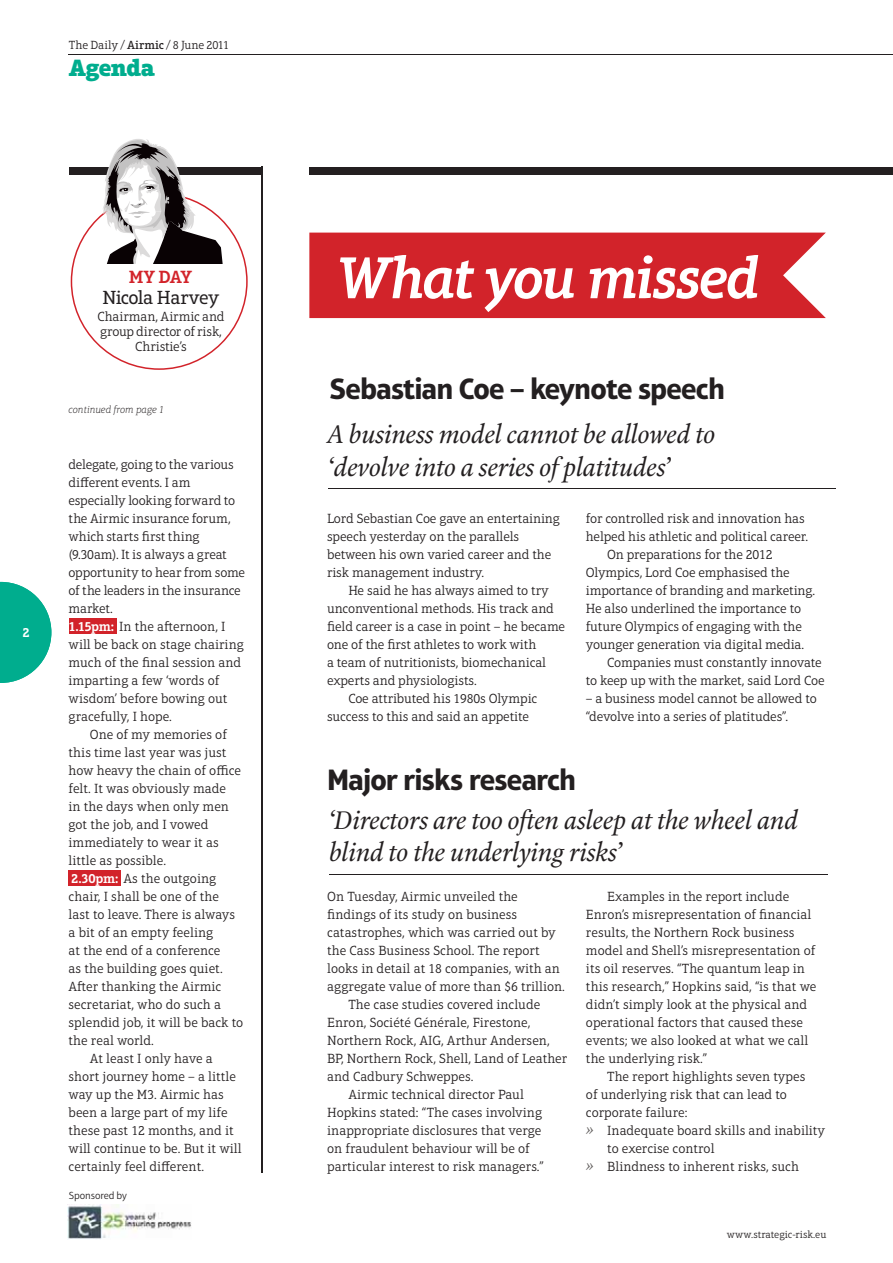
<style>
.page{position:relative;width:893px;height:1263px;background:#fff}
.page>*{position:absolute;margin:0;border:0;box-sizing:border-box;transform-origin:0 0}
.t1{font:italic 600 60px "Aptifer Slab LT Pro";letter-spacing:-.035em;color:#fff}
.t2{font:700 30px "Aptifer Sans LT Pro";letter-spacing:-.035em;color:#231f20}
.t3{font:italic 27px/32.4px "Laurentian Std";color:#231f20}
.t4{font:900 24px "Aptifer Slab LT Pro";letter-spacing:-.025em;color:#00ad8e}
.t5{font:19.35px "Aptifer Slab LT Pro";letter-spacing:-.03em;color:#231f20}
.t6{font:600 18px "Aptifer Slab LT Pro";color:#d2232a}
.t7{font:300 13.5px/18px "Aptifer Slab LT Pro";color:#231f20}
.t8{font:600 13.5px "Aptifer Slab LT Pro";color:#fff}
.t9{font:300 12px "Aptifer Slab LT Pro";letter-spacing:-.02em;color:#231f20}
.t10{font:300 10.5px "Aptifer Slab LT Pro";letter-spacing:-.005em;color:#231f20}
.t11{font:italic 100 10.5px "Aptifer Slab LT Pro";letter-spacing:-.005em;color:#231f20}
.t12{font:300 10.5px "Aptifer Sans LT Pro";letter-spacing:-.015em;color:#231f20}
.s1{font-weight:500}
.s2{font-weight:600;color:#fff}
.s3{font-family:"Laurentian Std";font-weight:400;font-style:italic;font-size:19.5px;color:#676463}
</style>
<div class="page">
<div style="left:309px;top:233px;width:516px;height:85px;background:#d2232a"></div>
<hr style="left:69px;top:54px;width:823px;height:1px;background:#231f20">
<div style="left:309px;top:168px;width:583px;height:7px;background:#231f20"></div>
<svg style="left:0;top:582px;width:51px;height:101px"></svg>
<div style="left:69px;top:167px;width:194px;height:8px;background:#231f20"></div>
<svg style="left:71px;top:139px;width:176px;height:231px"></svg>
<div style="left:69px;top:619px;width:47px;height:15px;background:#d2232a"></div>
<div style="left:69px;top:871px;width:52px;height:15px;background:#d2232a"></div>
<hr style="left:261px;top:167px;width:2px;height:1006px;background:#231f20">
<hr style="left:328px;top:488px;width:507px;height:1px;background:#231f20">
<hr style="left:329px;top:874px;width:497px;height:1px;background:#231f20">
<img style="left:68px;top:1204px;width:123px;height:35px">
<p class="t9" style="left:69px;top:41px;width:162px">The Daily / <span class="s1">Airmic</span> / 8 June 2011</p>
<h3 class="t4" style="left:69px;top:59px;width:88px">Agenda</h3>
<p class="t8" style="left:22px;top:625px;width:9px">2</p>
<p class="t8" style="left:19px;top:625px;width:16px">45</p>
<h3 class="t6" style="left:129px;top:266px;width:65px">MY DAY</h3>
<h3 class="t5" style="left:103px;top:290px;width:118px">Nicola Harvey</h3>
<p class="t7" style="left:98px;top:310px;width:128px;line-height:15px;text-align:center">Chairman, Airmic and group director of risk,<br>Christie’s</p>
<p class="t11" style="left:69px;top:406px;width:97px">continued from page 1</p>
<p class="t7" style="left:69px;top:457px;width:178px">delegate, going to the various different events. I am especially looking forward to the Airmic insurance forum, which starts first thing (9.30am). It is always a great opportunity to hear from some of the leaders in the insurance market.<br><span class="s2">1.15pm:</span> In the a-ernoon, I will be back on stage chairing much of the final session and imparting a few ‘words of wisdom’ before bowing out gracefully, I hope.</p>
<p class="t7" style="left:90px;top:727px;width:138px">One of my memories of</p>
<p class="t7" style="left:69px;top:745px;width:159px">this time last year was just</p>
<p class="t7" style="left:69px;top:763px;width:174px">how heavy the chain of office</p>
<p class="t7" style="left:69px;top:781px;width:159px">felt. It was obviously made</p>
<p class="t7" style="left:69px;top:799px;width:162px">in the days when only men</p>
<p class="t7" style="left:69px;top:817px;width:141px">got the job, and I vowed</p>
<p class="t7" style="left:69px;top:835px;width:152px">immediately to wear it as</p>
<p class="t7" style="left:69px;top:853px;width:99px">little as possible.</p>
<p class="t7" style="left:71px;top:871px;width:146px"><span class="s2">2.30pm:</span> As the outgoing</p>
<p class="t7" style="left:69px;top:889px;width:152px">chair, I shall be one of the</p>
<p class="t7" style="left:69px;top:907px;width:168px">last to leave. There is always</p>
<p class="t7" style="left:69px;top:925px;width:146px">a bit of an empty feeling</p>
<p class="t7" style="left:69px;top:943px;width:153px">at the end of a conference</p>
<p class="t7" style="left:69px;top:961px;width:155px">as the building goes quiet.</p>
<p class="t7" style="left:69px;top:979px;width:154px">A-er thanking the Airmic</p>
<p class="t7" style="left:69px;top:997px;width:154px">secretariat, who do such a</p>
<p class="t7" style="left:69px;top:1015px;width:176px">splendid job, it will be back to</p>
<p class="t7" style="left:69px;top:1033px;width:87px">the real world.</p>
<p class="t7" style="left:90px;top:1051px;width:124px">At least I only have a</p>
<p class="t7" style="left:69px;top:1069px;width:169px">short journey home – a little</p>
<p class="t7" style="left:69px;top:1087px;width:157px">way up the M3. Airmic has</p>
<p class="t7" style="left:69px;top:1105px;width:160px">been a large part of my life</p>
<p class="t7" style="left:69px;top:1123px;width:167px">these past 12 months, and it</p>
<p class="t7" style="left:69px;top:1141px;width:174px">will continue to be. But it will</p>
<p class="t7" style="left:69px;top:1159px;width:137px">certainly feel different.</p>
<p class="t12" style="left:69px;top:1192px;width:60px">Sponsored by</p>
<h1 class="t1" style="left:336px;top:255px;width:425px">What you missed</h1>
<h2 class="t2" style="left:329px;top:378px;width:397px">Sebastian Coe – keynote speech</h2>
<h3 class="t3" style="left:328px;top:419px;width:388px">A business model cannot be allowed to ‘devolve into a series of platitudes’</h3>
<p class="t7" style="left:327px;top:511px;width:234px">Lord Sebastian Coe gave an entertaining speech yesterday on the parallels between his own varied career and the risk management industry.</p>
<p class="t7" style="left:348px;top:583px;width:202px">He said he has always aimed to try</p>
<p class="t7" style="left:327px;top:601px;width:228px">unconventional methods. His track and</p>
<p class="t7" style="left:327px;top:619px;width:239px">field career is a case in point – he became</p>
<p class="t7" style="left:327px;top:637px;width:211px">one of the first athletes to work with</p>
<p class="t7" style="left:327px;top:655px;width:220px">a team of nutritionists, biomechanical</p>
<p class="t7" style="left:327px;top:673px;width:151px">experts and physiologists.</p>
<p class="t7" style="left:348px;top:691px;width:190px">Coe attributed his 1980s Olympic</p>
<p class="t7" style="left:327px;top:709px;width:203px">success to this and said an appetite</p>
<p class="t7" style="left:585px;top:511px;width:220px">for controlled risk and innovation has</p>
<p class="t7" style="left:585px;top:529px;width:224px">helped his athletic and political career.</p>
<p class="t7" style="left:607px;top:547px;width:167px">On preparations for the 2012</p>
<p class="t7" style="left:585px;top:565px;width:205px">Olympics, Lord Coe emphasised the</p>
<p class="t7" style="left:585px;top:583px;width:231px">importance of branding and marketing.</p>
<p class="t7" style="left:585px;top:601px;width:217px">He also underlined the importance to</p>
<p class="t7" style="left:585px;top:619px;width:217px">future Olympics of engaging with the</p>
<p class="t7" style="left:585px;top:637px;width:220px">younger generation via digital media.</p>
<p class="t7" style="left:607px;top:655px;width:216px">Companies must constantly innovate</p>
<p class="t7" style="left:585px;top:673px;width:240px">to keep up with the market, said Lord Coe</p>
<p class="t7" style="left:585px;top:691px;width:232px">– a business model cannot be allowed to “devolve into a series of platitudes”.</p>
<h2 class="t2" style="left:327px;top:768px;width:250px">Major risks research</h2>
<h3 class="t3" style="left:329px;top:805px;width:470px">‘Directors are too often asleep at the wheel and blind to the underlying risks’</h3>
<p class="t7" style="left:327px;top:889px;width:192px">On Tuesday, Airmic unveiled the</p>
<p class="t7" style="left:327px;top:907px;width:191px">findings of its study on business</p>
<p class="t7" style="left:327px;top:925px;width:230px">catastrophes, which was carried out by</p>
<p class="t7" style="left:327px;top:943px;width:214px">the Cass Business School. The report</p>
<p class="t7" style="left:327px;top:961px;width:234px">looks in detail at 18 companies, with an</p>
<p class="t7" style="left:327px;top:979px;width:239px">aggregate value of more than $6 trillion.</p>
<p class="t7" style="left:348px;top:997px;width:193px">The case studies covered include</p>
<p class="t7" style="left:327px;top:1015px;width:205px">Enron, Société Générale, Firestone,</p>
<p class="t7" style="left:327px;top:1033px;width:224px">Northern Rock, AIG, Arthur Andersen,</p>
<p class="t7" style="left:327px;top:1051px;width:241px">BP, Northern Rock, Shell, Land of Leather</p>
<p class="t7" style="left:327px;top:1069px;width:148px">and Cadbury Schweppes.</p>
<p class="t7" style="left:348px;top:1087px;width:177px">Airmic technical director Paul</p>
<p class="t7" style="left:327px;top:1105px;width:216px">Hopkins stated: “The cases involving</p>
<p class="t7" style="left:327px;top:1123px;width:216px">inappropriate disclosures that verge</p>
<p class="t7" style="left:327px;top:1141px;width:204px">on fraudulent behaviour will be of</p>
<p class="t7" style="left:327px;top:1159px;width:218px">particular interest to risk managers.”</p>
<p class="t7" style="left:585px;top:889px;width:232px;text-indent:21px">Examples in the report include Enron’s misrepresentation of financial results, the Northern Rock business model and Shell’s misrepresentation of its oil reserves. “The quantum leap in this research,” Hopkins said, “is that we didn’t simply look at the physical and operational factors that caused these events; we also looked at what we call the underlying risk.”</p>
<p class="t7" style="left:607px;top:1069px;width:200px">The report highlights seven types</p>
<p class="t7" style="left:585px;top:1087px;width:202px">of underlying risk that can lead to</p>
<p class="t7" style="left:585px;top:1105px;width:103px">corporate failure:</p>
<p class="t7" style="left:585px;top:1123px;width:240px"><span class="s3">»</span> Inadequate board skills and inability</p>
<p class="t7" style="left:607px;top:1141px;width:109px">to exercise control</p>
<p class="t7" style="left:585px;top:1159px;width:214px"><span class="s3">»</span> Blindness to inherent risks, such</p>
<p class="t10" style="left:726px;top:1230px;width:101px">www.strategic-risk.eu</p>
</div>
